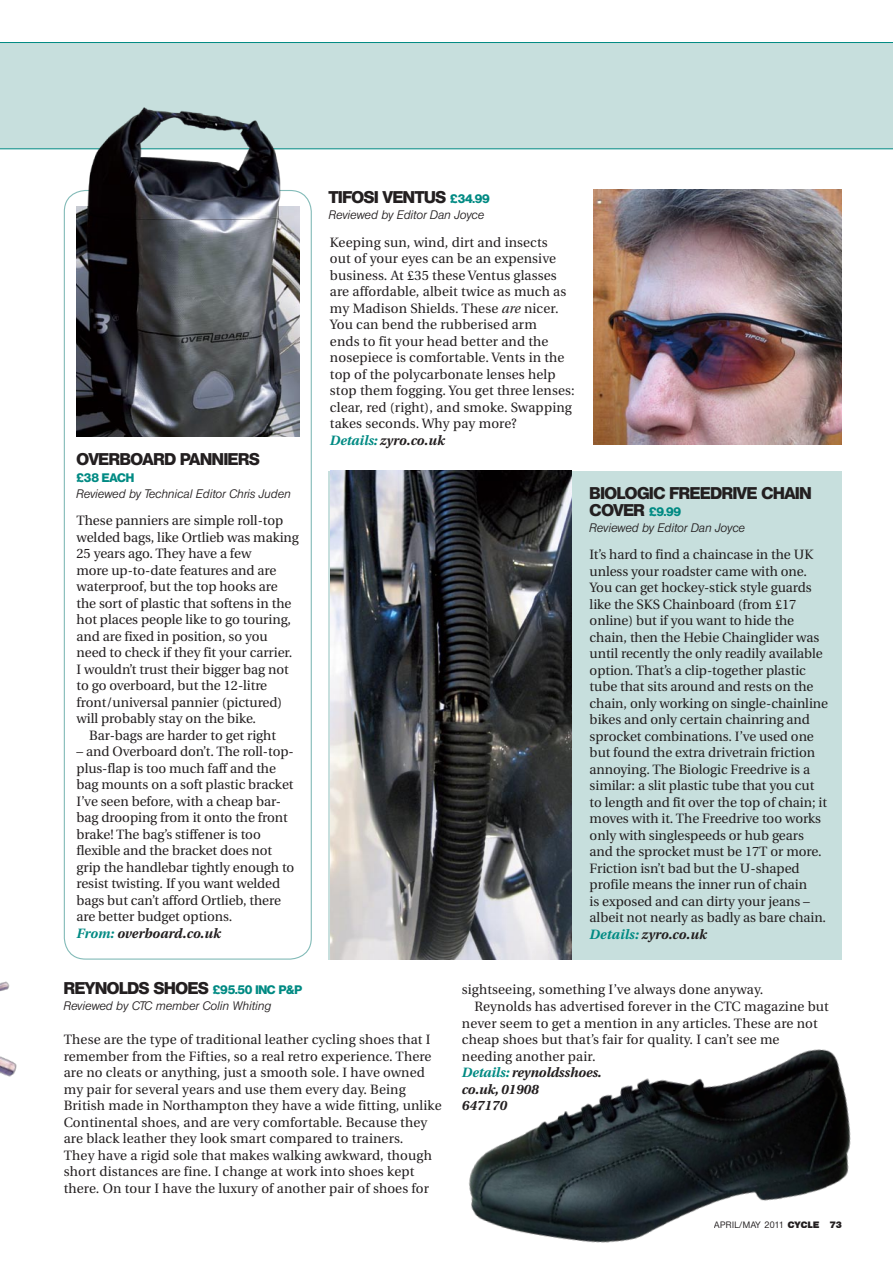
<style>
.page{position:relative;width:893px;height:1263px;background:#fff}
.page>*{position:absolute;margin:0;border:0;box-sizing:border-box;transform-origin:0 0}
.t1{font:800 16.5px/16.5px "Olympia";letter-spacing:-.02em;color:#231f20}
.t2{font:13.5px/16.5px "Utopia";letter-spacing:-.005em;color:#231f20}
.t3{font:italic 700 13.5px/16.5px "Utopia";letter-spacing:-.005em;color:#231f20}
.t4{font:italic 300 12px "Olympia";color:#231f20}
.t5{font:800 12px "Olympia";color:#008a83}
.t6{font:500 9px "Olympia";letter-spacing:.05em;color:#231f20}
.s1{font-size:12px;color:#008a83}
.s2{color:#008a83}
.s3{font-style:italic}
.s4{font-weight:800}
</style>
<div class="page">
<div style="left:329px;top:471px;width:513px;height:489px;background:#c7dfdd"></div>
<div style="left:0;top:42px;width:893px;height:107px;background:#c7dfdd"></div>
<img style="left:330px;top:471px;width:242px;height:489px">
<img style="left:405px;top:926px;width:446px;height:317px">
<img style="left:594px;top:190px;width:248px;height:255px">
<img style="left:0;top:981px;width:17px;height:96px">
<img style="left:77px;top:321px;width:223px;height:116px">
<img style="left:77px;top:94px;width:223px;height:227px">
<p class="t1" style="left:329px;top:188px;width:162px">TIFOSI VENTUS <span class="s1">£34.99</span></p>
<p class="t4" style="left:329px;top:208px;width:157px">Reviewed by Editor Dan Joyce</p>
<p class="t1" style="left:77px;top:451px;width:185px">OVERBOARD PANNIERS</p>
<p class="t5" style="left:77px;top:470px;width:59px">£38 EACH</p>
<p class="t4" style="left:77px;top:487px;width:216px">Reviewed by Technical Editor Chris Juden</p>
<p class="t2" style="left:77px;top:512px;width:224px">These panniers are simple roll-top welded bags, like Ortlieb was making 25 years ago. They have a few<br>more up-to-date features and are waterproof, but the top hooks are the sort of plastic that softens in the hot places people like to go touring, and are fixed in position, so you need to check if they fit your carrier.<br>I wouldn’t trust their bigger bag not to go overboard, but the 12-litre front/universal pannier (pictured) will probably stay on the bike.</p>
<p class="t2" style="left:89px;top:727px;width:188px">Bar-bags are harder to get right</p>
<p class="t2" style="left:77px;top:743px;width:219px">– and Overboard don’t. The roll-top&shy;plus-flap is too much faff and the bag mounts on a soft plastic bracket I’ve seen before, with a cheap bar&shy;bag drooping from it onto the front brake! The bag’s stiffener is too flexible and the bracket does not grip the handlebar tightly enough to resist twisting. If you want welded bags but can’t afford Ortlieb, there are better budget options.</p>
<p class="t3" style="left:77px;top:925px;width:146px"><span class="s2">From:</span> overboard.co.uk</p>
<p class="t2" style="left:330px;top:234px;width:246px">Keeping sun, wind, dirt and insects<br>out of your eyes can be an expensive business. At £35 these Ventus glasses are affordable, albeit twice as much as my Madison Shields. These <span class="s3">are</span> nicer.<br>You can bend the rubberised arm<br>ends to fit your head better and the nosepiece is comfortable. Vents in the top of the polycarbonate lenses help stop them fogging. You get three lenses: clear, red (right), and smoke. Swapping takes seconds. Why pay more?</p>
<p class="t3" style="left:330px;top:432px;width:116px"><span class="s2">Details:</span> zyro.co.uk</p>
<p class="t1" style="left:590px;top:485px;width:223px">BIOLOGIC FREEDRIVE CHAIN<br>COVER <span class="s1">£9.99</span></p>
<p class="t4" style="left:590px;top:521px;width:157px">Reviewed by Editor Dan Joyce</p>
<p class="t2" style="left:590px;top:546px;width:240px">It’s hard to find a chaincase in the UK unless your roadster came with one.<br>You can get hockey-stick style guards like the SKS Chainboard (from £17 online) but if you want to hide the chain, then the Hebie Chainglider was until recently the only readily available option. That’s a clip-together plastic tube that sits around and rests on the chain, only working on single-chainline bikes and only certain chainring and sprocket combinations. I’ve used one but found the extra drivetrain friction annoying. The Biologic Freedrive is a similar: a slit plastic tube that you cut to length and fit over the top of chain; it moves with it. The Freedrive too works only with singlespeeds or hub gears and the sprocket must be 17T or more.<br>Friction isn’t bad but the U-shaped profile means the inner run of chain<br>is exposed and can dirty your jeans – albeit not nearly as badly as bare chain.</p>
<p class="t3" style="left:590px;top:926px;width:119px"><span class="s2">Details:</span> zyro.co.uk</p>
<p class="t1" style="left:64px;top:980px;width:240px">REYNOLDS SHOES <span class="s1">£95.50 INC P&amp;P</span></p>
<p class="t4" style="left:64px;top:999px;width:209px">Reviewed by CTC member Colin Whiting</p>
<p class="t2" style="left:64px;top:1031px;width:379px">These are the type of traditional leather cycling shoes that I remember from the Fifties, so a real retro experience. There are no cleats or anything, just a smooth sole. I have owned my pair for several years and use them every day. Being British made in Northampton they have a wide fitting, unlike Continental shoes, and are very comfortable. Because they are black leather they look smart compared to trainers.<br>They have a rigid sole that makes walking awkward, though short distances are fine. I change at work into shoes kept there. On tour I have the luxury of another pair of shoes for</p>
<p class="t2" style="left:462px;top:982px;width:303px">sightseeing, something I’ve always done anyway.</p>
<p class="t2" style="left:462px;top:998px;width:369px;text-indent:13px">Reynolds has advertised forever in the CTC magazine but never seem to get a mention in any articles. These are not cheap shoes but that’s fair for quality. I can’t see me needing another pair.</p>
<p class="t3" style="left:462px;top:1064px;width:141px"><span class="s2">Details:</span> reynoldsshoes. co.uk, 01908<br>647170</p>
<p class="t6" style="left:714px;top:1219px;width:129px">APRIL/MAY 2011 <span class="s4">CYCLE 73</span></p>
</div>
